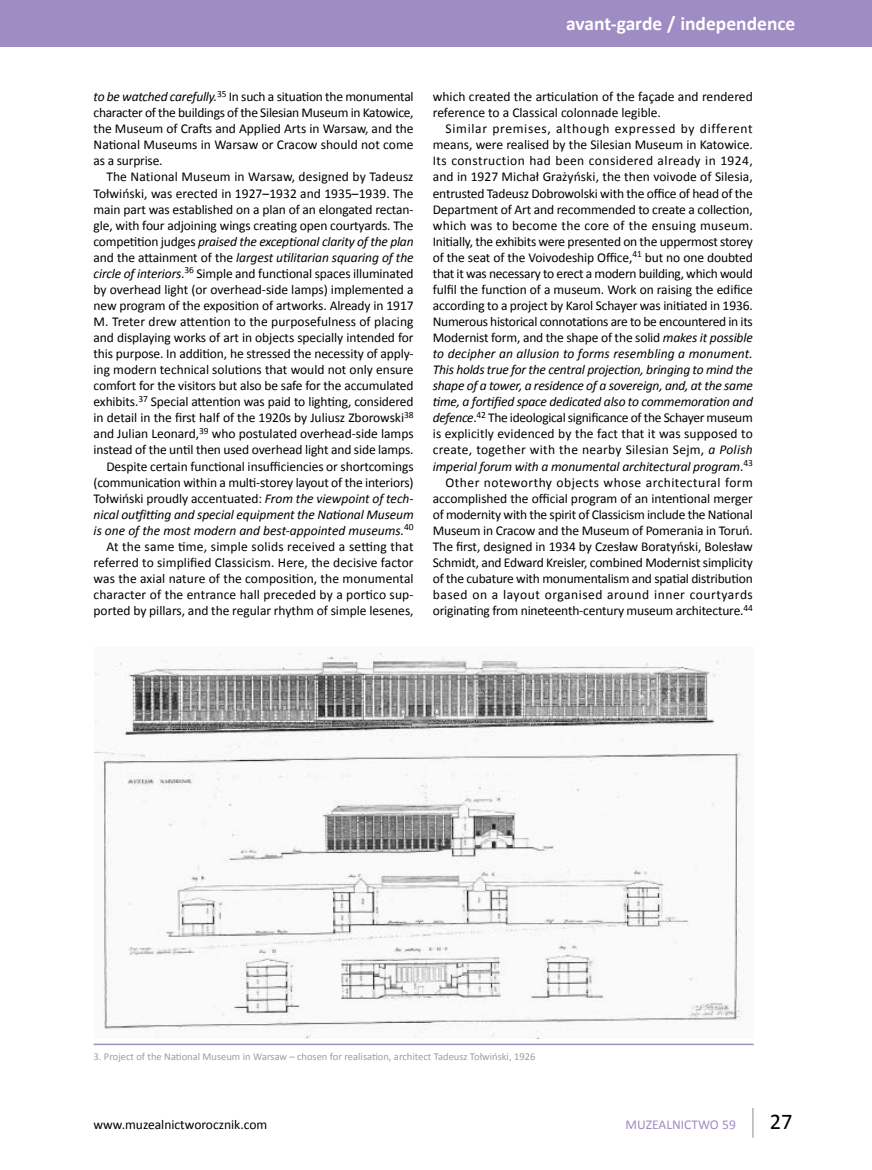
<style>
.page{position:relative;width:872px;height:1170px;background:#fff}
.page>*{position:absolute;margin:0;border:0;box-sizing:border-box;transform-origin:0 0}
.t1{font:22.5px "Calibri";color:#000}
.t2{font:700 19.5px "Calibri";color:#fff}
.t3{font:13.5px/16px "Calibri";letter-spacing:-.005em;color:#000;text-align:right}
.t4{font:13.5px "Calibri";color:#9e8cc2}
.t5{font:10.5px "Calibri";color:#9d9d9c}
.s1{font-style:italic}
</style>
<div class="page">
<hr style="left:752px;top:1107px;width:1px;height:30px;background:#b3b2b2">
<div style="left:0;top:0;width:872px;height:47px;background:#9e8cc2"></div>
<img style="left:94px;top:653px;width:650px;height:385px">
<hr style="left:94px;top:1043px;width:659px;height:2px;background:#9e8cc2">
<h2 class="t2" style="left:566px;top:11px;width:231px">avant-garde / independence</h2>
<p class="t3" style="left:94px;top:89px;width:321px;text-align:justify"><span class="s1">to be watched carefully.</span><sup>35</sup> In such a situation the monumental character of the buildings of the Silesian Museum in Katowice, the Museum of Crafts and Applied Arts in Warsaw, and the National Museums in Warsaw or Cracow should not come as a surprise.</p>
<p class="t3" style="left:94px;top:169px;width:322px">The National Museum in Warsaw, designed by Tadeusz Tołwiński, was erected in 1927–1932 and 1935–1939. The main part was established on a plan of an elongated rectan&shy;gle, with four adjoining wings creating open courtyards. The competition judges <span class="s1">praised the exceptional clarity of the plan </span>and the attainment of the <span class="s1">largest utilitarian squaring of the circle of interiors</span>.<sup>36</sup> Simple and functional spaces illuminated by overhead light (or overhead-side lamps) implemented a new program of the exposition of artworks. Already in 1917<br>M. Treter drew attention to the purposefulness of placing and displaying works of art in objects specially intended for this purpose. In addition, he stressed the necessity of apply&shy;ing modern technical solutions that would not only ensure comfort for the visitors but also be safe for the accumulated exhibits.<sup>37</sup> Special attention was paid to lighting, considered in detail in the first half of the 1920s by Juliusz Zborowski<sup>38 </sup>and Julian Leonard,<sup>39</sup> who postulated overhead-side lamps instead of the until then used overhead light and side lamps.<br>Despite certain functional insufficiencies or shortcomings (communication within a multi-storey layout of the interiors)<br>Tołwiński proudly accentuated: <span class="s1">From the viewpoint of tech&shy;nical outfitting and special equipment the National Museum is one of the most modern and best-appointed museums.</span><sup>40<br></sup>At the same time, simple solids received a setting that referred to simplified Classicism. Here, the decisive factor was the axial nature of the composition, the monumental character of the entrance hall preceded by a portico sup&shy;ported by pillars, and the regular rhythm of simple lesenes,</p>
<p class="t3" style="left:433px;top:89px;width:321px;text-align:left">which created the articulation of the façade and rendered reference to a Classical colonnade legible.</p>
<p class="t3" style="left:433px;top:121px;width:322px">Similar premises, although expressed by different means, were realised by the Silesian Museum in Katowice.<br>Its construction had been considered already in 1924, and in 1927 Michał Grażyński, the then voivode of Silesia, entrusted Tadeusz Dobrowolski with the office of head of the Department of Art and recommended to create a collection, which was to become the core of the ensuing museum.<br>Initially, the exhibits were presented on the uppermost storey of the seat of the Voivodeship Office,<sup>41</sup> but no one doubted that it was necessary to erect a modern building, which would fulfil the function of a museum. Work on raising the edifice according to a project by Karol Schayer was initiated in 1936.<br>Numerous historical connotations are to be encountered in its Modernist form, and the shape of the solid <span class="s1">makes it possible to decipher an allusion to forms resembling a monument.<br>This holds true for the central projection, bringing to mind the shape of a tower, a residence of a sovereign, and, at the same time, a fortified space dedicated also to commemoration and defence</span>.<sup>42</sup> The ideological significance of the Schayer museum is explicitly evidenced by the fact that it was supposed to create, together with the nearby Silesian Sejm, <span class="s1">a Polish imperial forum with a monumental architectural program</span>.<sup>43<br></sup>Other noteworthy objects whose architectural form accomplished the official program of an intentional merger of modernity with the spirit of Classicism include the National Museum in Cracow and the Museum of Pomerania in Toruń.<br>The first, designed in 1934 by Czesław Boratyński, Bolesław Schmidt, and Edward Kreisler, combined Modernist simplicity of the cubature with monumentalism and spatial distribution based on a layout organised around inner courtyards originating from nineteenth-century museum architecture.<sup>44</sup></p>
<p class="t5" style="left:94px;top:1049px;width:443px">3. Project of the National Museum in Warsaw – chosen for realisation, architect Tadeusz Tołwiński, 1926</p>
<p class="t3" style="left:94px;top:1116px;width:175px">www.muzealnictworocznik.com</p>
<p class="t4" style="left:625px;top:1115px;width:112px">MUZEALNICTWO 59</p>
<h1 class="t1" style="left:770px;top:1107px;width:24px">27</h1>
</div>
